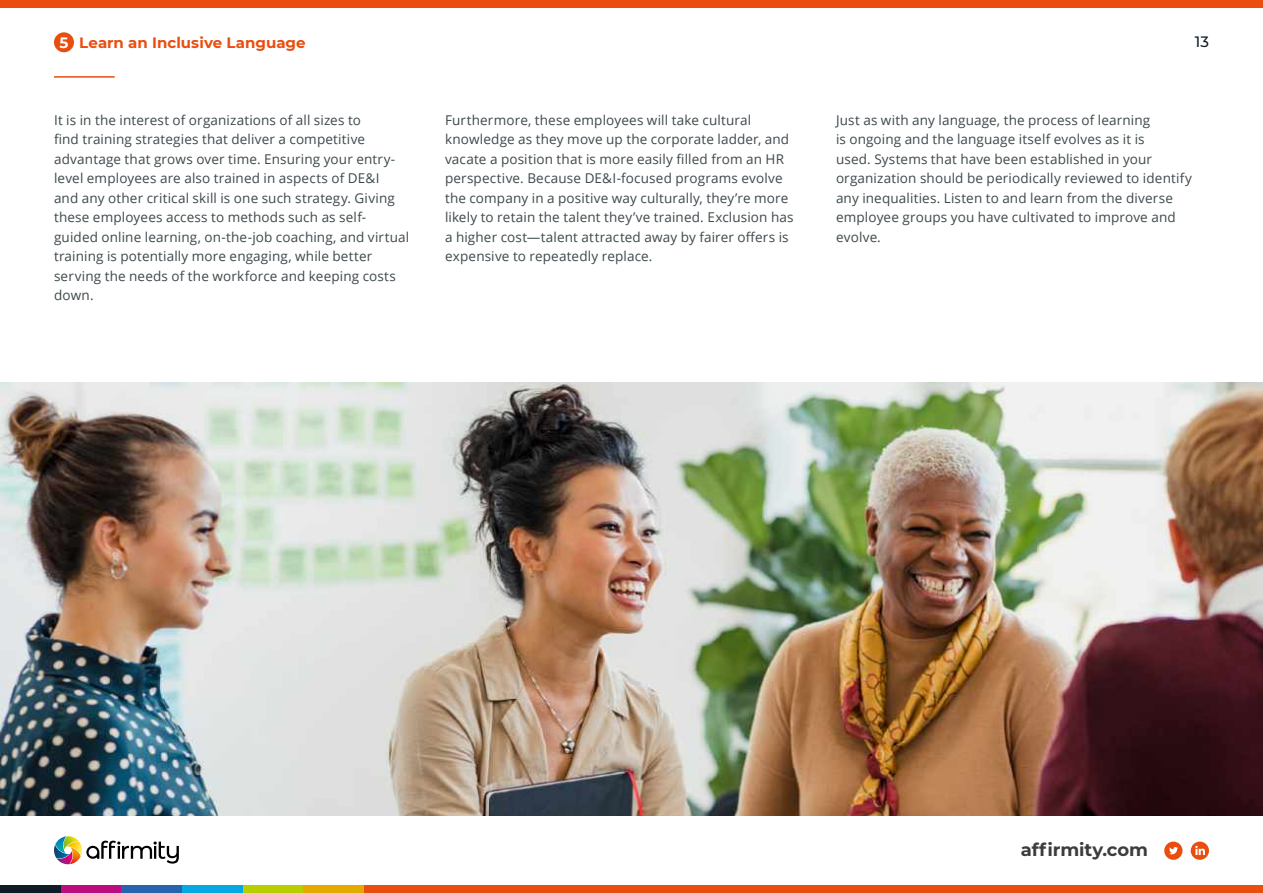
<style>
.page{position:relative;width:1263px;height:893px;background:#fff}
.page>*{position:absolute;margin:0;border:0;box-sizing:border-box;transform-origin:0 0}
.t1{font:700 18px "Montserrat";letter-spacing:-.005em;color:#3c3c3b}
.t2{font:700 15px "Montserrat";color:#e94e0f}
.t3{font:500 15px "Montserrat";color:#0f1b27}
.t4{font:13.5px/19.5px "Open Sans";letter-spacing:.01em;color:#3d484c}
.s1{color:#fff}
</style>
<div class="page">
<div style="left:364px;top:885px;width:899px;height:8px;background:#e94e0f"></div>
<div style="left:243px;top:885px;width:61px;height:8px;background:#b9ce00"></div>
<div style="left:182px;top:885px;width:61px;height:8px;background:#07a7e1"></div>
<div style="left:61px;top:885px;width:60px;height:8px;background:#bb0d7d"></div>
<div style="left:0;top:885px;width:61px;height:8px;background:#0f1b27"></div>
<div style="left:304px;top:885px;width:60px;height:8px;background:#e4aa00"></div>
<div style="left:121px;top:885px;width:61px;height:8px;background:#2664ae"></div>
<svg style="left:1164px;top:842px;width:18px;height:18px"></svg>
<svg style="left:1191px;top:842px;width:18px;height:18px"></svg>
<div style="left:0;top:0;width:1263px;height:8px;background:#e94e0f"></div>
<svg style="left:54px;top:836px;width:125px;height:28px"></svg>
<hr style="left:54px;top:76px;width:61px;height:2px;background:#e94e0f">
<div style="left:54px;top:32px;width:20px;height:20px;background:#e94e0f;border-radius:50%"></div>
<img style="left:0;top:383px;width:1263px;height:432px">
<p class="t2" style="left:60px;top:32px;width:248px"><span class="s1">5</span> Learn an Inclusive Language</p>
<p class="t4" style="left:54px;top:110px;width:357px">It is in the interest of organizations of all sizes to<br>find training strategies that deliver a competitive advantage that grows over time. Ensuring your entry&shy;level employees are also trained in aspects of DE&amp;I<br>and any other critical skill is one such strategy. Giving these employees access to methods such as self&shy;guided online learning, on-the-job coaching, and virtual training is potentially more engaging, while better serving the needs of the workforce and keeping costs down.</p>
<p class="t3" style="left:1195px;top:32px;width:16px">13</p>
<p class="t4" style="left:445px;top:110px;width:350px">Furthermore, these employees will take cultural knowledge as they move up the corporate ladder, and vacate a position that is more easily filled from an HR perspective. Because DE&amp;I-focused programs evolve the company in a positive way culturally, they’re more likely to retain the talent they’ve trained. Exclusion has a higher cost—talent attracted away by fairer offers is expensive to repeatedly replace.</p>
<p class="t4" style="left:836px;top:110px;width:357px">Just as with any language, the process of learning<br>is ongoing and the language itself evolves as it is<br>used. Systems that have been established in your organization should be periodically reviewed to identify any inequalities. Listen to and learn from the diverse employee groups you have cultivated to improve and evolve.</p>
<h1 class="t1" style="left:1021px;top:837px;width:129px">affirmity.com</h1>
</div>
